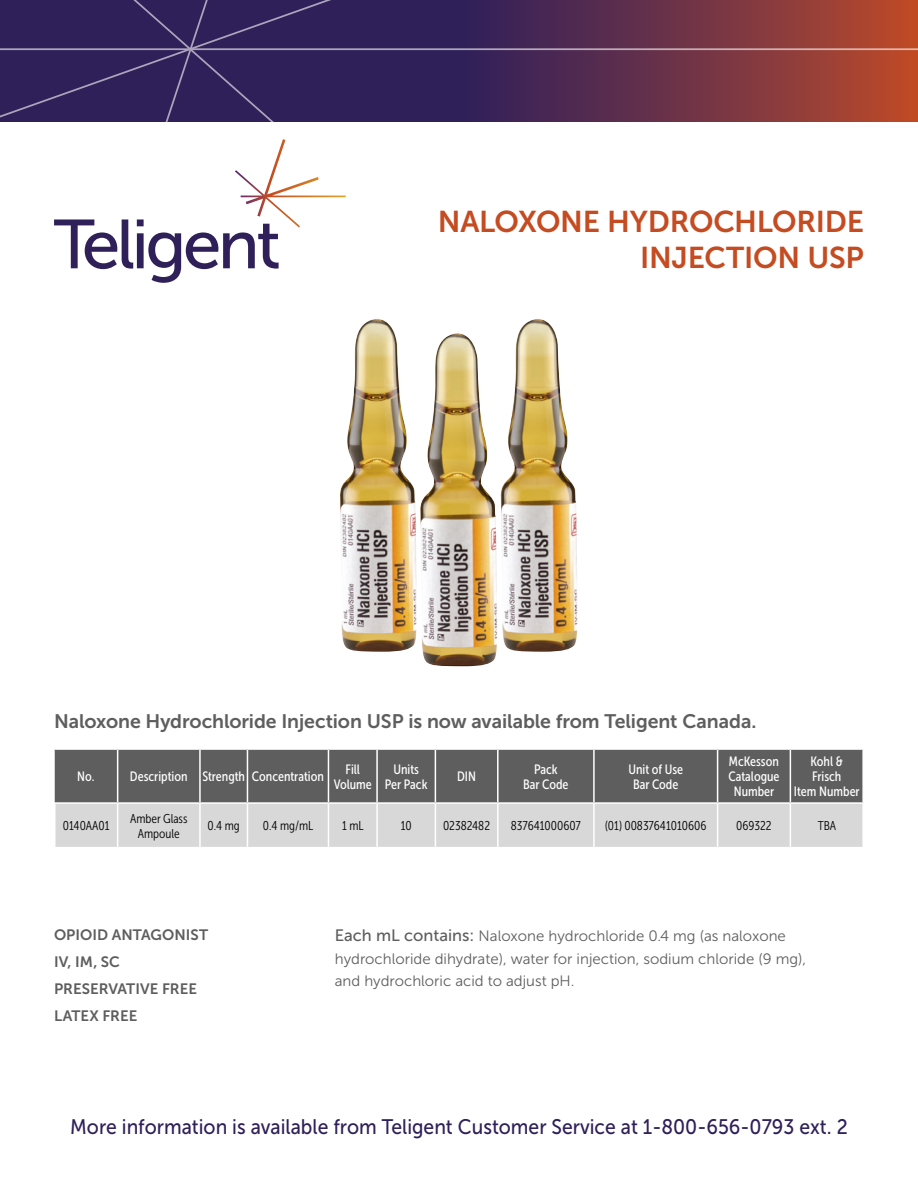
<style>
.page{position:relative;width:918px;height:1188px;background:#fff}
.page>*{position:absolute;margin:0;border:0;box-sizing:border-box;transform-origin:0 0}
.Product_Name{font:30px/36px "Museo Sans 700";letter-spacing:-.01em;color:#c54b21;text-align:right}
.t1{font:21px "Museo Sans 500";color:#2f2059;scale:.92 1}
.Availability_Copy{font:19.5px "Museo Sans 700";letter-spacing:-.005em;color:#5e5e5f}
.Body_Copy__Large{font:15px/22.5px "Museo Sans 300";color:#5e5e5f}
.Therapeutic_Class{font:15px "Museo Sans 700";color:#5e5e5f}
.Chart_Titles{font:13.5px/15px "Museo Sans Cond 500";color:#fff;text-align:center}
.Chart_Copy{font:12.75px/15px "Museo Sans Cond 300";color:#000;text-align:center}
.s1{font-family:"Museo Sans 500";font-size:16.5px}
</style>
<div class="page">
<svg style="left:0;top:0;width:918px;height:122px;background:#512c51"></svg>
<svg style="left:54px;top:139px;width:292px;height:144px"></svg>
<div style="left:55px;top:750px;width:807px;height:52px;background:#5e5e5f"></div>
<div style="left:56px;top:804px;width:806px;height:43px;background:#d8d8d8"></div>
<hr style="left:199px;top:750px;width:2px;height:52px;background:#fff">
<hr style="left:247px;top:750px;width:1px;height:52px;background:#fff">
<hr style="left:328px;top:750px;width:1px;height:52px;background:#fff">
<hr style="left:376px;top:750px;width:2px;height:52px;background:#fff">
<hr style="left:435px;top:750px;width:1px;height:52px;background:#fff">
<hr style="left:497px;top:750px;width:2px;height:52px;background:#fff">
<hr style="left:593px;top:750px;width:2px;height:52px;background:#fff">
<hr style="left:117px;top:804px;width:1px;height:43px;background:#fff">
<hr style="left:199px;top:804px;width:2px;height:43px;background:#fff">
<hr style="left:247px;top:804px;width:1px;height:43px;background:#fff">
<hr style="left:328px;top:804px;width:1px;height:43px;background:#fff">
<hr style="left:376px;top:804px;width:2px;height:43px;background:#fff">
<hr style="left:435px;top:804px;width:1px;height:43px;background:#fff">
<hr style="left:497px;top:804px;width:2px;height:43px;background:#fff">
<hr style="left:593px;top:804px;width:2px;height:43px;background:#fff">
<hr style="left:717px;top:804px;width:1px;height:43px;background:#fff">
<hr style="left:117px;top:750px;width:1px;height:52px;background:#fff">
<hr style="left:790px;top:804px;width:1px;height:43px;background:#fff">
<hr style="left:717px;top:750px;width:1px;height:52px;background:#fff">
<hr style="left:790px;top:750px;width:1px;height:52px;background:#fff">
<img style="left:420px;top:333px;width:78px;height:334px">
<img style="left:340px;top:319px;width:77px;height:333px">
<img style="left:500px;top:319px;width:78px;height:333px">
<p class="Product_Name" style="left:438px;top:204px;width:428px">NALOXONE HYDROCHLORIDE<br>INJECTION USP</p>
<p class="Availability_Copy" style="left:54px;top:711px;width:704px">Naloxone Hydrochloride Injection USP is now available from Teligent Canada.</p>
<p class="Chart_Titles" style="left:77px;top:769px;width:19px">No.</p>
<p class="Chart_Titles" style="left:130px;top:769px;width:59px">Description</p>
<p class="Chart_Titles" style="left:202px;top:769px;width:44px">Strength</p>
<p class="Chart_Titles" style="left:252px;top:769px;width:73px">Concentration</p>
<p class="Chart_Titles" style="left:346px;top:762px;width:16px">Fill</p>
<p class="Chart_Titles" style="left:334px;top:777px;width:40px">Volume</p>
<p class="Chart_Titles" style="left:385px;top:762px;width:44px">Units<br>Per Pack</p>
<p class="Chart_Titles" style="left:457px;top:769px;width:20px">DIN</p>
<p class="Chart_Titles" style="left:523px;top:762px;width:47px">Pack<br>Bar Code</p>
<p class="Chart_Titles" style="left:628px;top:762px;width:56px">Unit of Use<br>Bar Code</p>
<p class="Chart_Titles" style="left:729px;top:754px;width:52px">McKesson</p>
<p class="Chart_Titles" style="left:728px;top:769px;width:53px">Catalogue<br>Number</p>
<p class="Chart_Titles" style="left:811px;top:754px;width:34px;text-align:left">Kohl &amp;<br>Frisch</p>
<p class="Chart_Titles" style="left:794px;top:784px;width:67px">Item Number</p>
<p class="Chart_Copy" style="left:63px;top:818px;width:48px">0140AA01</p>
<p class="Chart_Copy" style="left:130px;top:811px;width:59px">Amber Glass<br>Ampoule</p>
<p class="Chart_Copy" style="left:208px;top:818px;width:34px">0.4 mg</p>
<p class="Chart_Copy" style="left:263px;top:818px;width:52px">0.4 mg/mL</p>
<p class="Chart_Copy" style="left:342px;top:818px;width:23px">1 mL</p>
<p class="Chart_Copy" style="left:401px;top:818px;width:13px">10</p>
<p class="Chart_Copy" style="left:443px;top:818px;width:49px">02382482</p>
<p class="Chart_Copy" style="left:511px;top:818px;width:72px">837641000607</p>
<p class="Chart_Copy" style="left:605px;top:818px;width:103px">(01) 00837641010606</p>
<p class="Chart_Copy" style="left:736px;top:818px;width:37px">069322</p>
<p class="Chart_Copy" style="left:818px;top:818px;width:20px">TBA</p>
<p class="Therapeutic_Class" style="left:54px;top:926px;width:156px">OPIOID ANTAGONIST</p>
<p class="Therapeutic_Class" style="left:54px;top:953px;width:68px">IV, IM, SC</p>
<p class="Therapeutic_Class" style="left:54px;top:980px;width:144px">PRESERVATIVE FREE</p>
<p class="Therapeutic_Class" style="left:54px;top:1007px;width:85px">LATEX FREE</p>
<p class="Body_Copy__Large" style="left:335px;top:925px;width:473px"><span class="s1">Each mL contains:</span> Naloxone hydrochloride 0.4 mg (as naloxone hydrochloride dihydrate), water for injection, sodium chloride (9 mg), and hydrochloric acid to adjust pH.</p>
<h2 class="t1" style="left:70px;top:1115px;width:847px">More information is available from Teligent Customer Service at 1-800-656-0793 ext. 2</h2>
</div>
